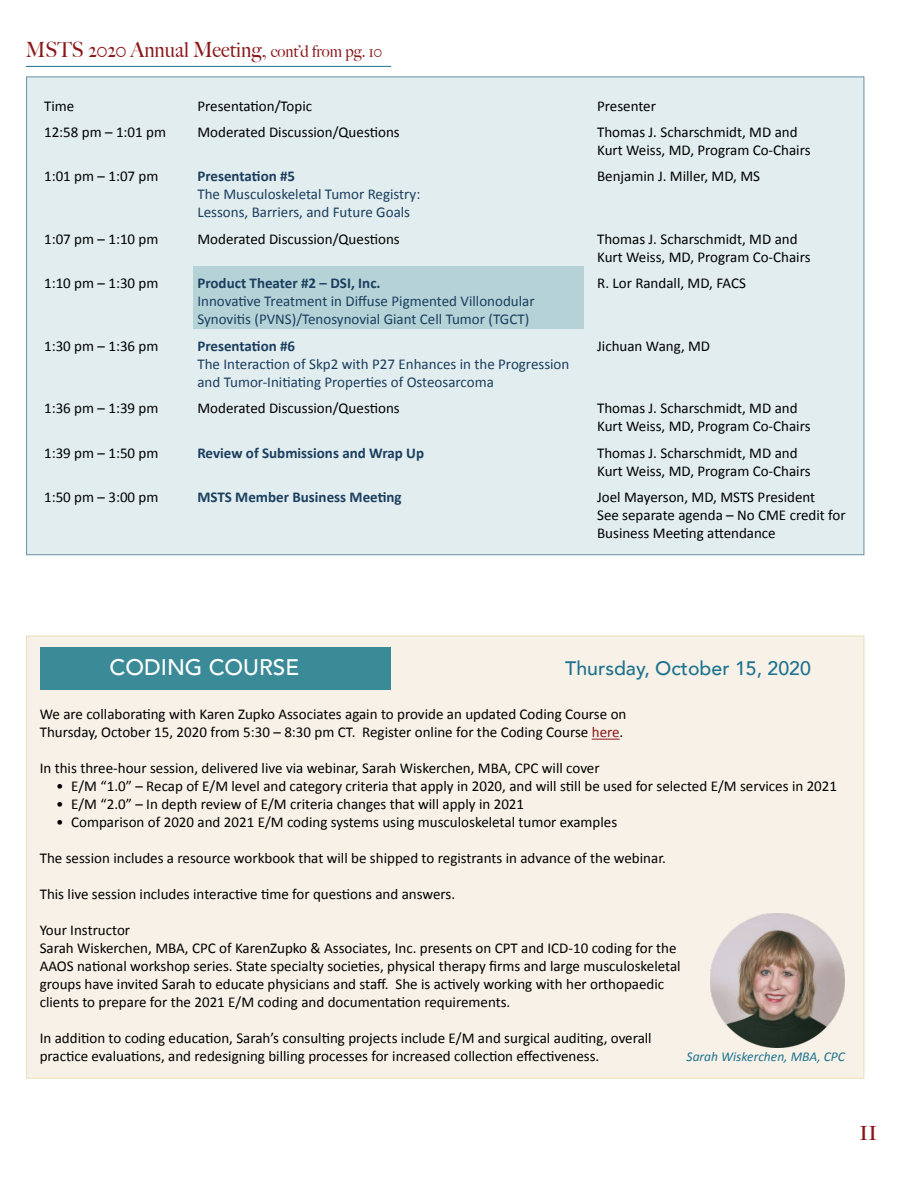
<style>
.page{position:relative;width:918px;height:1188px;background:#fff}
.page>*{position:absolute;margin:0;border:0;box-sizing:border-box;transform-origin:0 0}
.t1{font:500 30px "Big Caslon";color:#8b171a}
.t2{font:500 22.5px "Avenir";color:#fff}
.t3{font:500 21px "Big Caslon";color:#8b171a;scale:.94 1}
.t4{font:500 19.5px "Avenir";color:#1e728f}
.t5{font:15px/18px "Calibri";color:#000}
.t6{font:15px/18px "Calibri";color:#1a3e5f}
.t7{font:700 15px "Calibri";color:#1a3e5f}
.t8{font:italic 13.5px "Calibri";color:#1e728f}
.s1{font-size:16.5px}
.s2{color:#8b171a}
</style>
<div class="page">
<div style="left:26px;top:76px;width:838px;height:479px;background:#e2edef;border:1px solid #6990a8"></div>
<div style="left:26px;top:636px;width:838px;height:443px;background:#f7f1e7;border:1px solid #ecdcbc"></div>
<div style="left:40px;top:647px;width:351px;height:43px;background:#3b8a97"></div>
<svg style="left:592px;top:739px;width:28px;height:1px"></svg>
<hr style="left:26px;top:66px;width:365px;height:1px;background:#1e728f">
<img style="left:711px;top:914px;width:134px;height:134px">
<div style="left:193px;top:266px;width:391px;height:63px;background:#b5d3d7"></div>
<p class="t3" style="left:26px;top:32px;width:380px">MSTS 2020 Annual Meeting, <span class="s1">cont’d from pg. 10</span></p>
<p class="t5" style="left:44px;top:97px;width:32px">Time</p>
<p class="t5" style="left:197px;top:97px;width:116px">Presentation/Topic</p>
<p class="t5" style="left:597px;top:97px;width:60px">Presenter</p>
<p class="t5" style="left:44px;top:123px;width:124px">12:58 pm – 1:01 pm</p>
<p class="t5" style="left:197px;top:123px;width:204px">Moderated Discussion/Questions</p>
<p class="t5" style="left:597px;top:123px;width:202px">Thomas J. Scharschmidt, MD and</p>
<p class="t5" style="left:597px;top:141px;width:215px">Kurt Weiss, MD, Program Co-Chairs</p>
<p class="t5" style="left:44px;top:168px;width:116px">1:01 pm – 1:07 pm</p>
<p class="t7" style="left:197px;top:167px;width:99px">Presentation #5</p>
<p class="t6" style="left:197px;top:186px;width:225px">The Musculoskeletal Tumor Registry:</p>
<p class="t6" style="left:197px;top:204px;width:214px">Lessons, Barriers, and Future Goals</p>
<p class="t5" style="left:597px;top:168px;width:164px">Benjamin J. Miller, MD, MS</p>
<p class="t5" style="left:44px;top:230px;width:116px">1:07 pm – 1:10 pm</p>
<p class="t5" style="left:197px;top:230px;width:204px">Moderated Discussion/Questions</p>
<p class="t5" style="left:597px;top:230px;width:202px">Thomas J. Scharschmidt, MD and</p>
<p class="t5" style="left:597px;top:248px;width:215px">Kurt Weiss, MD, Program Co-Chairs</p>
<p class="t5" style="left:44px;top:274px;width:116px">1:10 pm – 1:30 pm</p>
<p class="t7" style="left:197px;top:274px;width:185px">Product Theater #2 – DSI, Inc.</p>
<p class="t6" style="left:197px;top:292px;width:339px">Innovative Treatment in Diffuse Pigmented Villonodular</p>
<p class="t6" style="left:197px;top:310px;width:333px">Synovitis (PVNS)/Tenosynovial Giant Cell Tumor (TGCT)</p>
<p class="t5" style="left:597px;top:274px;width:150px">R. Lor Randall, MD, FACS</p>
<p class="t5" style="left:44px;top:337px;width:116px">1:30 pm – 1:36 pm</p>
<p class="t7" style="left:197px;top:336px;width:99px">Presentation #6</p>
<p class="t6" style="left:197px;top:355px;width:373px">The Interaction of Skp2 with P27 Enhances in the Progression and Tumor-Initiating Properties of Osteosarcoma</p>
<p class="t5" style="left:597px;top:337px;width:115px">Jichuan Wang, MD</p>
<p class="t5" style="left:44px;top:399px;width:116px">1:36 pm – 1:39 pm</p>
<p class="t5" style="left:197px;top:399px;width:204px">Moderated Discussion/Questions</p>
<p class="t5" style="left:597px;top:399px;width:202px">Thomas J. Scharschmidt, MD and</p>
<p class="t5" style="left:597px;top:417px;width:215px">Kurt Weiss, MD, Program Co-Chairs</p>
<p class="t5" style="left:44px;top:444px;width:116px">1:39 pm – 1:50 pm</p>
<p class="t7" style="left:197px;top:443px;width:228px">Review of Submissions and Wrap Up</p>
<p class="t5" style="left:597px;top:444px;width:202px">Thomas J. Scharschmidt, MD and</p>
<p class="t5" style="left:597px;top:462px;width:215px">Kurt Weiss, MD, Program Co-Chairs</p>
<p class="t5" style="left:44px;top:488px;width:116px">1:50 pm – 3:00 pm</p>
<p class="t7" style="left:197px;top:487px;width:206px">MSTS Member Business Meeting</p>
<p class="t5" style="left:597px;top:488px;width:220px">Joel Mayerson, MD, MSTS President</p>
<p class="t5" style="left:597px;top:506px;width:250px">See separate agenda – No CME credit for<br>Business Meeting attendance</p>
<p class="t2" style="left:110px;top:648px;width:191px">CODING COURSE</p>
<p class="t4" style="left:565px;top:652px;width:247px">Thursday, October 15, 2020</p>
<p class="t5" style="left:40px;top:706px;width:588px">We are collaborating with Karen Zupko Associates again to provide an updated Coding Course on</p>
<p class="t5" style="left:40px;top:724px;width:585px">Thursday, October 15, 2020 from 5:30 – 8:30 pm CT. Register online for the Coding Course <span class="s2">here</span>.</p>
<p class="t5" style="left:40px;top:760px;width:561px">In this three-hour session, delivered live via webinar, Sarah Wiskerchen, MBA, CPC will cover</p>
<p class="t5" style="left:56px;top:778px;width:782px">• E/M “1.0” – Recap of E/M level and category criteria that apply in 2020, and will still be used for selected E/M services in 2021</p>
<p class="t5" style="left:56px;top:796px;width:469px">• E/M “2.0” – In depth review of E/M criteria changes that will apply in 2021</p>
<p class="t5" style="left:56px;top:814px;width:562px">• Comparison of 2020 and 2021 E/M coding systems using musculoskeletal tumor examples</p>
<p class="t5" style="left:40px;top:850px;width:628px">The session includes a resource workbook that will be shipped to registrants in advance of the webinar.</p>
<p class="t5" style="left:40px;top:886px;width:417px">This live session includes interactive time for questions and answers.</p>
<p class="t5" style="left:40px;top:922px;width:92px">Your Instructor</p>
<p class="t5" style="left:40px;top:940px;width:643px">Sarah Wiskerchen, MBA, CPC of KarenZupko &amp; Associates, Inc. presents on CPT and ICD-10 coding for the AAOS national workshop series. State specialty societies, physical therapy firms and large musculoskeletal groups have invited Sarah to educate physicians and staff. She is actively working with her orthopaedic clients to prepare for the 2021 E/M coding and documentation requirements.</p>
<p class="t5" style="left:40px;top:1030px;width:614px">In addition to coding education, Sarah’s consulting projects include E/M and surgical auditing, overall</p>
<p class="t5" style="left:40px;top:1048px;width:561px">practice evaluations, and redesigning billing processes for increased collection effectiveness.</p>
<p class="t8" style="left:687px;top:1048px;width:160px">Sarah Wiskerchen, MBA, CPC</p>
<p class="t1" style="left:859px;top:1105px;width:20px">11</p>
</div>
